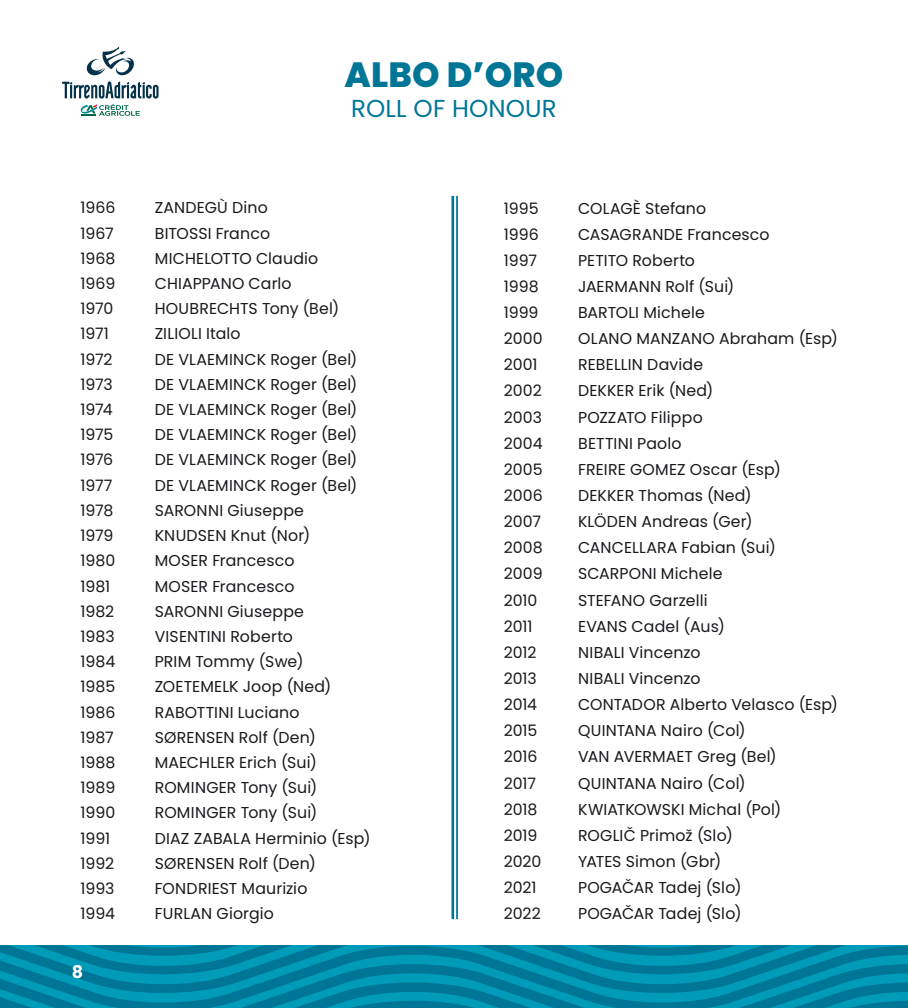
<style>
.page{position:relative;width:908px;height:1008px;background:#fff}
.page>*{position:absolute;margin:0;border:0;box-sizing:border-box;transform-origin:0 0}
.t1{font:800 35px "Poppins";letter-spacing:.005em;color:#007696}
.t2{font:24.5px "Poppins";letter-spacing:.005em;color:#007696}
.t3{font:700 17.5px "Poppins";color:#fff}
.t4{font:15.75px "Poppins";letter-spacing:.01em;color:#1a181c}
</style>
<div class="page">
<svg style="left:0;top:945px;width:908px;height:62px;background:#0087a6"></svg>
<svg style="left:62px;top:46px;width:97px;height:70px"></svg>
<hr style="left:451px;top:196px;width:3px;height:722px;background:#007696">
<hr style="left:456px;top:196px;width:2px;height:722px;background:#007696">
<h1 class="t1" style="left:344px;top:55px;width:220px">ALBO D’ORO</h1>
<h2 class="t2" style="left:351px;top:94px;width:207px">ROLL OF HONOUR</h2>
<p class="t4" style="left:80px;top:199px;width:37px">1966</p>
<p class="t4" style="left:155px;top:199px;width:115px">ZANDEGÙ Dino</p>
<p class="t4" style="left:80px;top:224px;width:35px">1967</p>
<p class="t4" style="left:155px;top:224px;width:117px">BITOSSI Franco</p>
<p class="t4" style="left:80px;top:249px;width:37px">1968</p>
<p class="t4" style="left:155px;top:249px;width:165px">MICHELOTTO Claudio</p>
<p class="t4" style="left:80px;top:274px;width:36px">1969</p>
<p class="t4" style="left:155px;top:274px;width:138px">CHIAPPANO Carlo</p>
<p class="t4" style="left:80px;top:299px;width:34px">1970</p>
<p class="t4" style="left:155px;top:299px;width:186px">HOUBRECHTS Tony (Bel)</p>
<p class="t4" style="left:80px;top:324px;width:30px">1971</p>
<p class="t4" style="left:155px;top:324px;width:87px">ZILIOLI Italo</p>
<p class="t4" style="left:80px;top:350px;width:34px">1972</p>
<p class="t4" style="left:155px;top:350px;width:204px">DE VLAEMINCK Roger (Bel)</p>
<p class="t4" style="left:80px;top:375px;width:34px">1973</p>
<p class="t4" style="left:155px;top:375px;width:204px">DE VLAEMINCK Roger (Bel)</p>
<p class="t4" style="left:80px;top:400px;width:34px">1974</p>
<p class="t4" style="left:155px;top:400px;width:204px">DE VLAEMINCK Roger (Bel)</p>
<p class="t4" style="left:80px;top:425px;width:35px">1975</p>
<p class="t4" style="left:155px;top:425px;width:204px">DE VLAEMINCK Roger (Bel)</p>
<p class="t4" style="left:80px;top:450px;width:34px">1976</p>
<p class="t4" style="left:155px;top:450px;width:204px">DE VLAEMINCK Roger (Bel)</p>
<p class="t4" style="left:80px;top:476px;width:34px">1977</p>
<p class="t4" style="left:155px;top:476px;width:204px">DE VLAEMINCK Roger (Bel)</p>
<p class="t4" style="left:80px;top:501px;width:35px">1978</p>
<p class="t4" style="left:155px;top:501px;width:151px">SARONNI Giuseppe</p>
<p class="t4" style="left:80px;top:526px;width:34px">1979</p>
<p class="t4" style="left:155px;top:526px;width:157px">KNUDSEN Knut (Nor)</p>
<p class="t4" style="left:80px;top:551px;width:37px">1980</p>
<p class="t4" style="left:155px;top:551px;width:141px">MOSER Francesco</p>
<p class="t4" style="left:80px;top:576px;width:31px">1981</p>
<p class="t4" style="left:155px;top:576px;width:141px">MOSER Francesco</p>
<p class="t4" style="left:80px;top:601px;width:35px">1982</p>
<p class="t4" style="left:155px;top:601px;width:151px">SARONNI Giuseppe</p>
<p class="t4" style="left:80px;top:627px;width:36px">1983</p>
<p class="t4" style="left:155px;top:627px;width:140px">VISENTINI Roberto</p>
<p class="t4" style="left:80px;top:652px;width:36px">1984</p>
<p class="t4" style="left:155px;top:652px;width:150px">PRIM Tommy (Swe)</p>
<p class="t4" style="left:80px;top:677px;width:36px">1985</p>
<p class="t4" style="left:155px;top:677px;width:178px">ZOETEMELK Joop (Ned)</p>
<p class="t4" style="left:80px;top:702px;width:37px">1986</p>
<p class="t4" style="left:155px;top:702px;width:146px">RABOTTINI Luciano</p>
<p class="t4" style="left:80px;top:727px;width:35px">1987</p>
<p class="t4" style="left:155px;top:727px;width:163px">SØRENSEN Rolf (Den)</p>
<p class="t4" style="left:80px;top:753px;width:37px">1988</p>
<p class="t4" style="left:155px;top:753px;width:163px">MAECHLER Erich (Sui)</p>
<p class="t4" style="left:80px;top:778px;width:36px">1989</p>
<p class="t4" style="left:155px;top:778px;width:164px">ROMINGER Tony (Sui)</p>
<p class="t4" style="left:80px;top:803px;width:37px">1990</p>
<p class="t4" style="left:155px;top:803px;width:164px">ROMINGER Tony (Sui)</p>
<p class="t4" style="left:80px;top:828px;width:31px">1991</p>
<p class="t4" style="left:155px;top:828px;width:217px">DIAZ ZABALA Herminio (Esp)</p>
<p class="t4" style="left:80px;top:853px;width:35px">1992</p>
<p class="t4" style="left:155px;top:853px;width:163px">SØRENSEN Rolf (Den)</p>
<p class="t4" style="left:80px;top:879px;width:36px">1993</p>
<p class="t4" style="left:155px;top:879px;width:154px">FONDRIEST Maurizio</p>
<p class="t4" style="left:80px;top:904px;width:36px">1994</p>
<p class="t4" style="left:155px;top:904px;width:121px">FURLAN Giorgio</p>
<p class="t3" style="left:72px;top:961px;width:13px">8</p>
<p class="t4" style="left:504px;top:199px;width:36px">1995</p>
<p class="t4" style="left:578px;top:199px;width:130px">COLAGÈ Stefano</p>
<p class="t4" style="left:504px;top:225px;width:37px">1996</p>
<p class="t4" style="left:578px;top:225px;width:193px">CASAGRANDE Francesco</p>
<p class="t4" style="left:504px;top:251px;width:35px">1997</p>
<p class="t4" style="left:578px;top:251px;width:118px">PETITO Roberto</p>
<p class="t4" style="left:504px;top:277px;width:36px">1998</p>
<p class="t4" style="left:578px;top:277px;width:158px">JAERMANN Rolf (Sui)</p>
<p class="t4" style="left:504px;top:303px;width:36px">1999</p>
<p class="t4" style="left:578px;top:303px;width:128px">BARTOLI Michele</p>
<p class="t4" style="left:504px;top:329px;width:41px">2000</p>
<p class="t4" style="left:578px;top:329px;width:261px">OLANO MANZANO Abraham (Esp)</p>
<p class="t4" style="left:504px;top:355px;width:35px">2001</p>
<p class="t4" style="left:578px;top:355px;width:126px">REBELLIN Davide</p>
<p class="t4" style="left:504px;top:381px;width:40px">2002</p>
<p class="t4" style="left:578px;top:381px;width:137px">DEKKER Erik (Ned)</p>
<p class="t4" style="left:504px;top:408px;width:40px">2003</p>
<p class="t4" style="left:578px;top:408px;width:126px">POZZATO Filippo</p>
<p class="t4" style="left:504px;top:434px;width:40px">2004</p>
<p class="t4" style="left:578px;top:434px;width:105px">BETTINI Paolo</p>
<p class="t4" style="left:504px;top:460px;width:40px">2005</p>
<p class="t4" style="left:578px;top:460px;width:204px">FREIRE GOMEZ Oscar (Esp)</p>
<p class="t4" style="left:504px;top:486px;width:41px">2006</p>
<p class="t4" style="left:578px;top:486px;width:175px">DEKKER Thomas (Ned)</p>
<p class="t4" style="left:504px;top:512px;width:39px">2007</p>
<p class="t4" style="left:578px;top:512px;width:176px">KLÖDEN Andreas (Ger)</p>
<p class="t4" style="left:504px;top:538px;width:41px">2008</p>
<p class="t4" style="left:578px;top:538px;width:199px">CANCELLARA Fabian (Sui)</p>
<p class="t4" style="left:504px;top:564px;width:40px">2009</p>
<p class="t4" style="left:578px;top:564px;width:146px">SCARPONI Michele</p>
<p class="t4" style="left:504px;top:590px;width:35px">2010</p>
<p class="t4" style="left:578px;top:590px;width:131px">STEFANO Garzelli</p>
<p class="t4" style="left:504px;top:616px;width:30px">2011</p>
<p class="t4" style="left:578px;top:616px;width:148px">EVANS Cadel (Aus)</p>
<p class="t4" style="left:504px;top:643px;width:34px">2012</p>
<p class="t4" style="left:578px;top:643px;width:124px">NIBALI Vincenzo</p>
<p class="t4" style="left:504px;top:669px;width:35px">2013</p>
<p class="t4" style="left:578px;top:669px;width:124px">NIBALI Vincenzo</p>
<p class="t4" style="left:504px;top:695px;width:35px">2014</p>
<p class="t4" style="left:578px;top:695px;width:261px">CONTADOR Alberto Velasco (Esp)</p>
<p class="t4" style="left:504px;top:721px;width:35px">2015</p>
<p class="t4" style="left:578px;top:721px;width:169px">QUINTANA Nairo (Col)</p>
<p class="t4" style="left:504px;top:747px;width:35px">2016</p>
<p class="t4" style="left:578px;top:747px;width:200px">VAN AVERMAET Greg (Bel)</p>
<p class="t4" style="left:504px;top:773px;width:34px">2017</p>
<p class="t4" style="left:578px;top:773px;width:169px">QUINTANA Nairo (Col)</p>
<p class="t4" style="left:504px;top:799px;width:35px">2018</p>
<p class="t4" style="left:578px;top:799px;width:205px">KWIATKOWSKI Michal (Pol)</p>
<p class="t4" style="left:504px;top:825px;width:35px">2019</p>
<p class="t4" style="left:578px;top:825px;width:156px">ROGLIČ Primož (Slo)</p>
<p class="t4" style="left:504px;top:851px;width:39px">2020</p>
<p class="t4" style="left:578px;top:851px;width:145px">YATES Simon (Gbr)</p>
<p class="t4" style="left:504px;top:878px;width:34px">2021</p>
<p class="t4" style="left:578px;top:878px;width:165px">POGAČAR Tadej (Slo)</p>
<p class="t4" style="left:504px;top:904px;width:39px">2022</p>
<p class="t4" style="left:578px;top:904px;width:165px">POGAČAR Tadej (Slo)</p>
</div>
